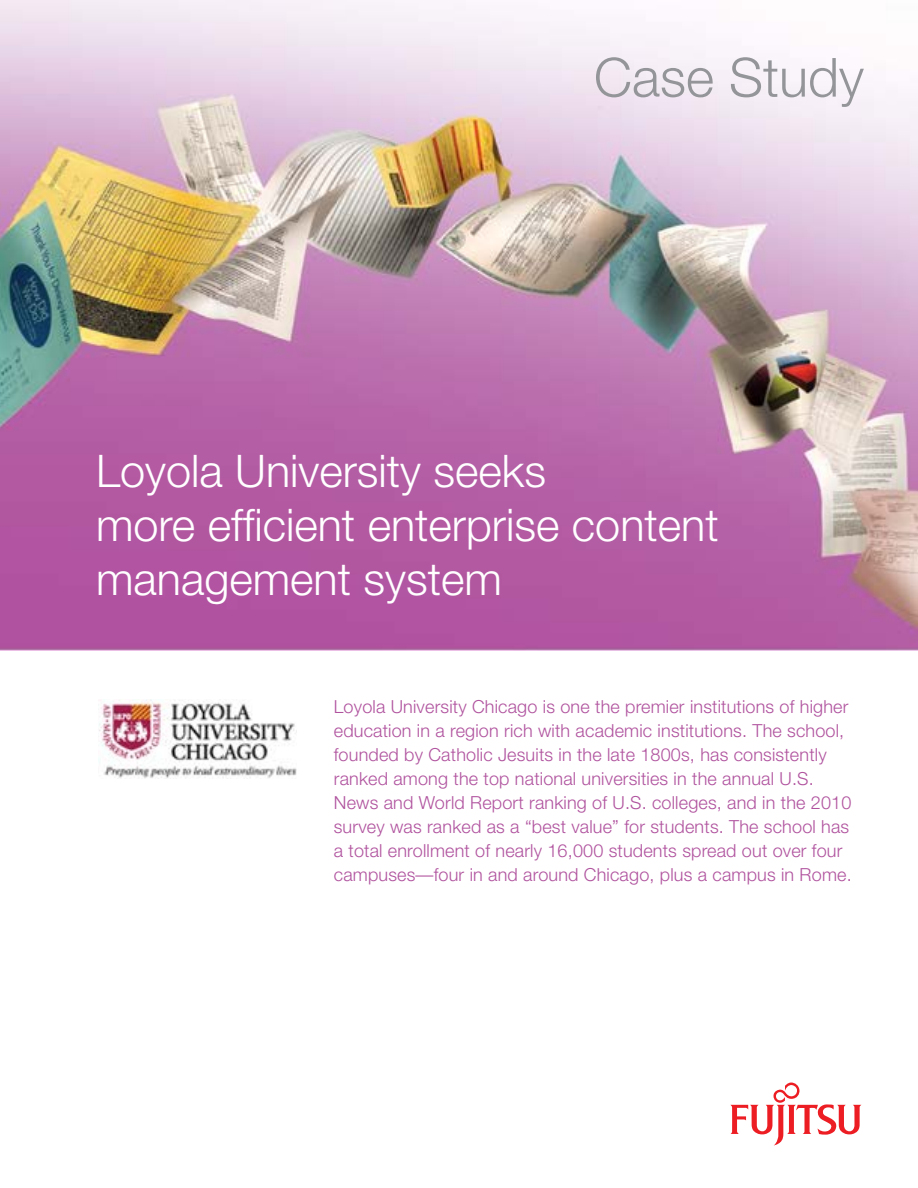
<style>
.page{position:relative;width:918px;height:1188px;background:#fff}
.page>*{position:absolute;margin:0;border:0;box-sizing:border-box;transform-origin:0 0}
.t1{font:300 54px "Helvetica Neue";color:#939598}
.t2{font:300 45px/54px "Helvetica Neue";color:#fff}
.t3{font:300 18px/24px "Helvetica Neue";letter-spacing:.01em;color:#b0539e}
</style>
<div class="page">
<img style="left:0;top:0;width:918px;height:651px">
<svg style="left:730px;top:1083px;width:131px;height:62px"></svg>
<img style="left:98px;top:700px;width:199px;height:79px">
<h1 class="t1" style="left:594px;top:44px;width:272px">Case Study</h1>
<h2 class="t2" style="left:96px;top:443px;width:624px">Loyola University seeks<br>more efficient enterprise content management system</h2>
<p class="t3" style="left:334px;top:694px;width:519px">Loyola University Chicago is one the premier institutions of higher education in a region rich with academic institutions. The school, founded by Catholic Jesuits in the late 1800s, has consistently ranked among the top national universities in the annual U.S.<br>News and World Report ranking of U.S. colleges, and in the 2010 survey was ranked as a “best value” for students. The school has a total enrollment of nearly 16,000 students spread out over four campuses—four in and around Chicago, plus a campus in Rome.</p>
</div>
